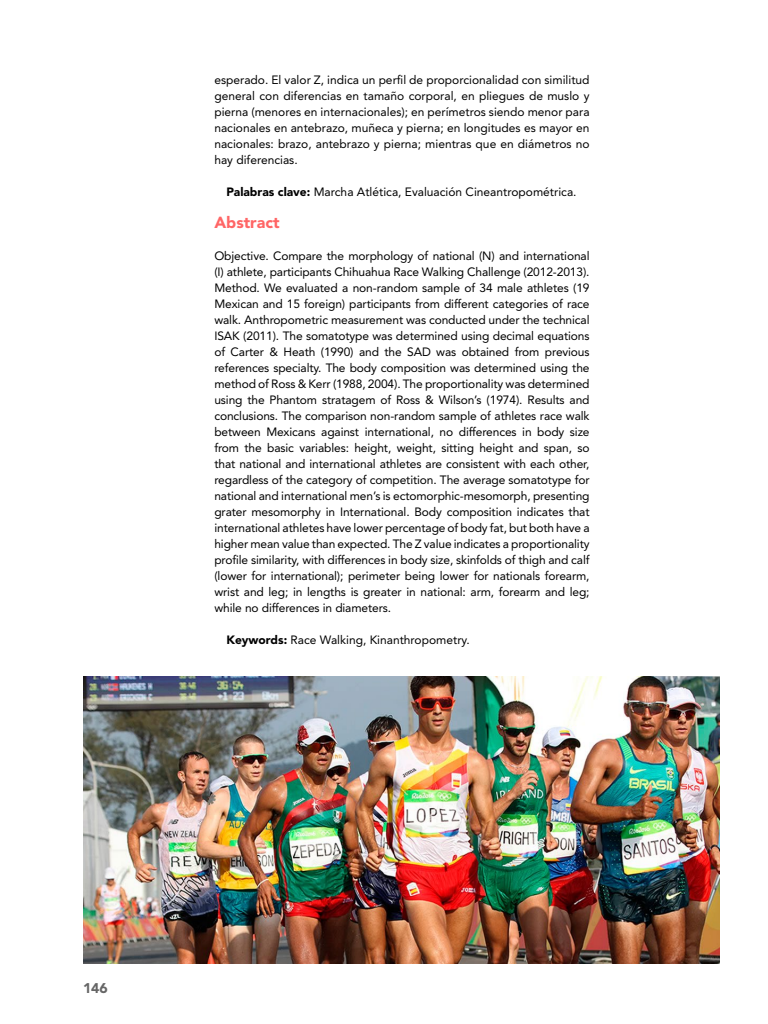
<style>
.page{position:relative;width:768px;height:1024px;background:#fff}
.page>*{position:absolute;margin:0;border:0;box-sizing:border-box;transform-origin:0 0}
.t1{font:900 16px "Avenir LT Std";color:#f66}
.t2{font:900 14px "Avenir LT Std";color:#666}
.t3{font:12px/16px "Avenir LT Std";color:#000;text-align:justify}
.s1{font-weight:900}
</style>
<div class="page">
<img style="left:83px;top:676px;width:637px;height:288px">
<p class="t3" style="left:214px;top:72px;width:377px">esperado. El valor Z, indica un perfil de proporcionalidad con similitud general con diferencias en tamaño corporal, en pliegues de muslo y pierna (menores en internacionales); en perímetros siendo menor para nacionales en antebrazo, muñeca y pierna; en longitudes es mayor en nacionales: brazo, antebrazo y pierna; mientras que en diámetros no hay diferencias.</p>
<p class="t3" style="left:226px;top:184px;width:352px"><span class="s1">Palabras clave:</span> Marcha Atlética, Evaluación Cineantropométrica.</p>
<h1 class="t1" style="left:214px;top:213px;width:67px">Abstract</h1>
<p class="t3" style="left:214px;top:248px;width:377px">Objective. Compare the morphology of national (N) and international (I) athlete, participants Chihuahua Race Walking Challenge (2012-2013).<br>Method. We evaluated a non-random sample of 34 male athletes (19<br>Mexican and 15 foreign) participants from different categories of race walk. Anthropometric measurement was conducted under the technical ISAK (2011). The somatotype was determined using decimal equations of Carter &amp; Heath (1990) and the SAD was obtained from previous references specialty. The body composition was determined using the method of Ross &amp; Kerr (1988, 2004). The proportionality was determined using the Phantom stratagem of Ross &amp; Wilson’s (1974). Results and conclusions. The comparison non-random sample of athletes race walk between Mexicans against international, no differences in body size from the basic variables: height, weight, sitting height and span, so that national and international athletes are consistent with each other, regardless of the category of competition. The average somatotype for national and international men’s is ectomorphic-mesomorph, presenting grater mesomorphy in International. Body composition indicates that international athletes have lower percentage of body fat, but both have a higher mean value than expected. The Z value indicates a proportionality profile similarity, with differences in body size, skinfolds of thigh and calf (lower for international); perimeter being lower for nationals forearm, wrist and leg; in lengths is greater in national: arm, forearm and leg; while no differences in diameters.</p>
<p class="t3" style="left:226px;top:632px;width:245px"><span class="s1">Keywords:</span> Race Walking, Kinanthropometry.</p>
<p class="t2" style="left:83px;top:979px;width:26px">146</p>
</div>
